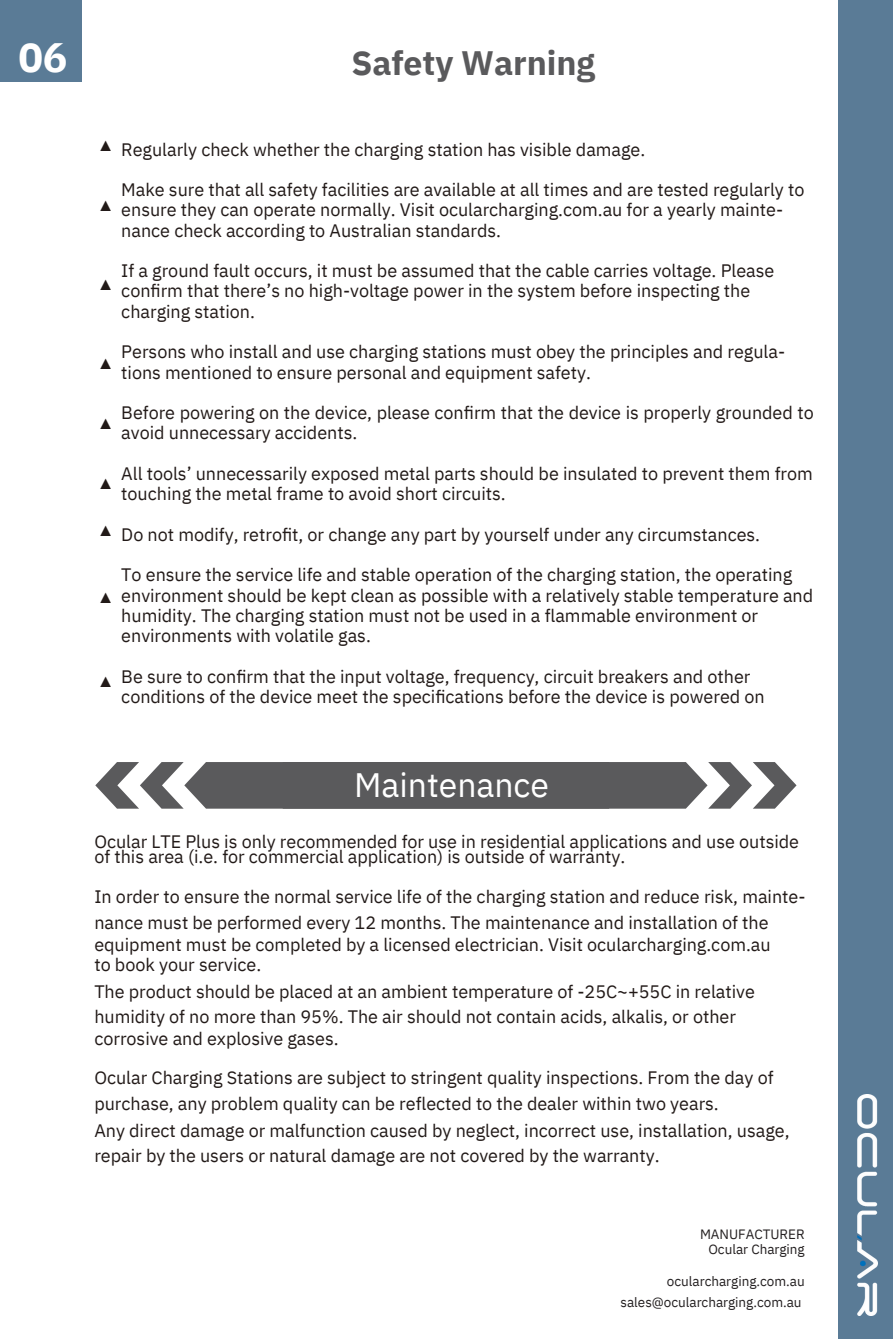
<style>
.page{position:relative;width:893px;height:1339px;background:#fff}
.page>*{position:absolute;margin:0;border:0;box-sizing:border-box;transform-origin:0 0}
.t1{font:700 40.95px "IBM Plex Sans";color:#fff}
.t2{font:700 33.75px "IBM Plex Sans";color:#5a5a5c}
.t3{font:33.75px "IBM Plex Sans";color:#fff}
.t4{font:18px/20.2px "IBM Plex Sans";color:#221a18}
.t5{font:18px "Arimo";color:#221a18}
.t6{font:13.5px "IBM Plex Sans";color:#231f20}
.s1{font-family:"Arimo"}
</style>
<div class="page">
<svg style="left:95px;top:762px;width:701px;height:46px;background:#737375"></svg>
<div style="left:838px;top:0;width:55px;height:1338px;background:#5a7b96"></div>
<img style="left:857px;top:1094px;width:20px;height:221px">
<div style="left:0;top:0;width:82px;height:81px;background:#5a7b96"></div>
<p class="t1" style="left:18px;top:30px;width:51px">06</p>
<p class="t2" style="left:351px;top:40px;width:245px">Safety Warning</p>
<p class="t5" style="left:97px;top:135px;width:19px">▲</p>
<p class="t4" style="left:121px;top:139px;width:525px">Regularly check whether the charging station has visible damage.</p>
<p class="t4" style="left:121px;top:179px;width:684px">Make sure that all safety facilities are available at all times and are tested regularly to ensure they can operate normally. Visit ocularcharging.com.au for a yearly mainte&shy;nance check according to Australian standards.</p>
<p class="t4" style="left:121px;top:260px;width:654px">If a ground fault occurs, it must be assumed that the cable carries voltage. Please confirm that there’s no high-voltage power in the system before inspecting the charging station.</p>
<p class="t4" style="left:121px;top:341px;width:665px">Persons who install and use charging stations must obey the principles and regula&shy;tions mentioned to ensure personal and equipment safety.</p>
<p class="t4" style="left:121px;top:402px;width:694px">Before powering on the device, please confirm that the device is properly grounded to avoid unnecessary accidents.</p>
<p class="t4" style="left:121px;top:463px;width:693px">All tools’ unnecessarily exposed metal parts should be insulated to prevent them from touching the metal frame to avoid short circuits.</p>
<p class="t4" style="left:121px;top:524px;width:640px">Do not modify, retrofit, or change any part by yourself under any circumstances.</p>
<p class="t4" style="left:121px;top:564px;width:672px">To ensure the service life and stable operation of the charging station, the operating</p>
<p class="t4" style="left:121px;top:584px;width:693px;text-indent:-24px"><span class="s1">▲</span> environment should be kept clean as possible with a relatively stable temperature and humidity. The charging station must not be used in a flammable environment or environments with volatile gas.</p>
<p class="t4" style="left:121px;top:665px;width:645px">Be sure to confirm that the input voltage, frequency, circuit breakers and other conditions of the device meet the specifications before the device is powered on</p>
<p class="t5" style="left:97px;top:195px;width:19px">▲</p>
<p class="t5" style="left:97px;top:274px;width:19px">▲</p>
<p class="t5" style="left:97px;top:352px;width:19px">▲</p>
<p class="t5" style="left:97px;top:413px;width:19px">▲</p>
<p class="t5" style="left:97px;top:473px;width:19px">▲</p>
<p class="t5" style="left:97px;top:520px;width:19px">▲</p>
<p class="t5" style="left:97px;top:671px;width:19px">▲</p>
<p class="t3" style="left:354px;top:762px;width:196px">Maintenance</p>
<p class="t4" style="left:94px;top:833px;width:706px;line-height:15.3px">Ocular LTE Plus is only recommended for use in residential applications and use outside of this area (i.e. for commercial application) is outside of warranty.</p>
<p class="t4" style="left:94px;top:886px;width:712px">In order to ensure the normal service life of the charging station and reduce risk, mainte-</p>
<p class="t4" style="left:94px;top:911px;width:675px">nance must be performed every 12 months. The maintenance and installation of the</p>
<p class="t4" style="left:94px;top:933px;width:678px">equipment must be completed by a licensed electrician. Visit ocularcharging.com.au</p>
<p class="t4" style="left:94px;top:954px;width:168px">to book your service.</p>
<p class="t4" style="left:94px;top:981px;width:662px">The product should be placed at an ambient temperature of -25C~+55C in relative</p>
<p class="t4" style="left:94px;top:1006px;width:643px">humidity of no more than 95%. The air should not contain acids, alkalis, or other</p>
<p class="t4" style="left:94px;top:1028px;width:246px">corrosive and explosive gases.</p>
<p class="t4" style="left:94px;top:1067px;width:680px">Ocular Charging Stations are subject to stringent quality inspections. From the day of</p>
<p class="t4" style="left:94px;top:1092px;width:626px">purchase, any problem quality can be reflected to the dealer within two years.</p>
<p class="t4" style="left:94px;top:1119px;width:696px">Any direct damage or malfunction caused by neglect, incorrect use, installation, usage,</p>
<p class="t4" style="left:94px;top:1144px;width:567px">repair by the users or natural damage are not covered by the warranty.</p>
<p class="t6" style="left:700px;top:1225px;width:106px">MANUFACTURER</p>
<p class="t6" style="left:708px;top:1240px;width:98px">Ocular Charging</p>
<p class="t6" style="left:667px;top:1272px;width:139px">ocularcharging.com.au</p>
<p class="t6" style="left:620px;top:1292px;width:183px">sales@ocularcharging.com.au</p>
</div>
